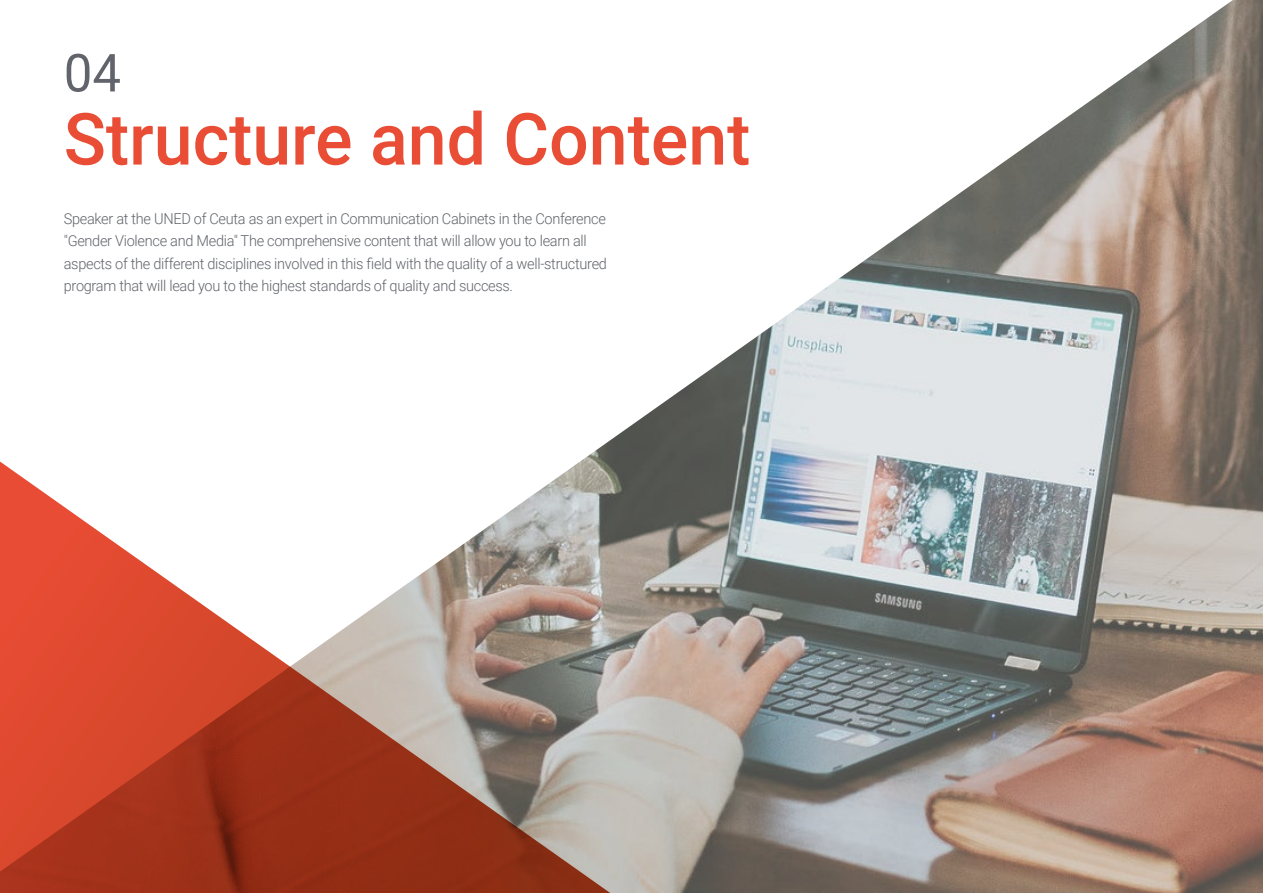
<style>
.page{position:relative;width:1263px;height:893px;background:#fff}
.page>*{position:absolute;margin:0;border:0;box-sizing:border-box;transform-origin:0 0}
.t1{font:500 72px "Roboto";color:#e94d35}
.t2{font:52.5px "Roboto";color:#61646a}
.t3{font:300 15px/22.5px "Roboto";letter-spacing:-.02em;color:#61646a}
</style>
<div class="page">
<img style="left:602px;top:0;width:661px;height:893px">
<svg style="left:0;top:446px;width:640px;height:447px"></svg>
<h2 class="t2" style="left:64px;top:36px;width:59px">04</h2>
<h1 class="t1" style="left:64px;top:89px;width:688px">Structure and Content</h1>
<p class="t3" style="left:64px;top:207px;width:545px">Speaker at the UNED of Ceuta as an expert in Communication Cabinets in the Conference "Gender Violence and Media" The comprehensive content that will allow you to learn all aspects of the different disciplines involved in this field with the quality of a well-structured program that will lead you to the highest standards of quality and success.</p>
</div>
